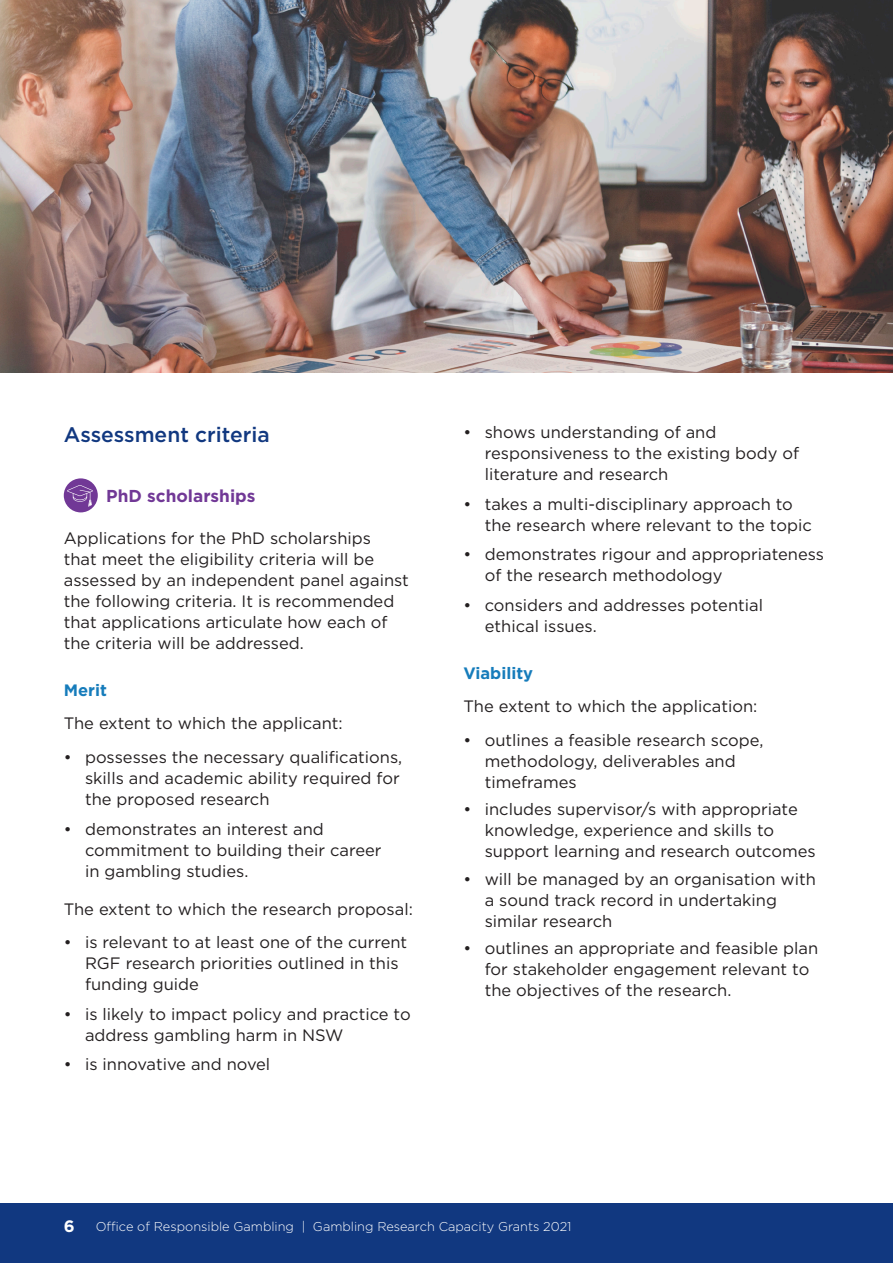
<style>
.page{position:relative;width:893px;height:1263px;background:#fff}
.page>*{position:absolute;margin:0;border:0;box-sizing:border-box;transform-origin:0 0}
.Subheading_1{font:500 21px "Gotham";color:#113880}
.Subheading_2{font:700 17.25px "Gotham";color:#713896}
.Body{font:16.5px/21px "Gotham";color:#231f20}
.Subheading_2_more_sp{font:700 16.5px "Gotham";color:#167cbb}
.t1{font:700 16.5px "Gotham";color:#fff}
.t2{font:300 12.75px "Gotham";color:#fff}
</style>
<div class="page">
<div style="left:0;top:1203px;width:893px;height:60px;background:#113880"></div>
<img style="left:0;top:0;width:893px;height:372px">
<div style="left:64px;top:478px;width:34px;height:34px;background:#713896;border-radius:50%"></div>
<svg style="left:67px;top:485px;width:26px;height:22px"></svg>
<p class="Subheading_1" style="left:64px;top:421px;width:208px">Assessment criteria</p>
<p class="Body" style="left:485px;top:422px;width:316px;text-indent:-21px">• shows understanding of and responsiveness to the existing body of literature and research</p>
<p class="Body" style="left:485px;top:493px;width:328px;text-indent:-21px">• takes a multi-disciplinary approach to the research where relevant to the topic</p>
<p class="Body" style="left:485px;top:544px;width:341px;text-indent:-21px">• demonstrates rigour and appropriateness of the research methodology</p>
<p class="Body" style="left:485px;top:594px;width:280px;text-indent:-21px">• considers and addresses potential ethical issues.</p>
<p class="Subheading_2_more_sp" style="left:463px;top:662px;width:71px">Viability</p>
<p class="Body" style="left:463px;top:695px;width:295px">The extent to which the application:</p>
<p class="Body" style="left:485px;top:729px;width:280px;text-indent:-21px">• outlines a feasible research scope, methodology, deliverables and timeframes</p>
<p class="Body" style="left:485px;top:799px;width:332px;text-indent:-21px">• includes supervisor/s with appropriate knowledge, experience and skills to support learning and research outcomes</p>
<p class="Body" style="left:485px;top:868px;width:333px;text-indent:-21px">• will be managed by an organisation with a sound track record in undertaking similar research</p>
<p class="Body" style="left:485px;top:937px;width:335px;text-indent:-21px">• outlines an appropriate and feasible plan for stakeholder engagement relevant to the objectives of the research.</p>
<p class="Subheading_2" style="left:106px;top:485px;width:151px">PhD scholarships</p>
<p class="Body" style="left:64px;top:527px;width:347px">Applications for the PhD scholarships<br>that meet the eligibility criteria will be assessed by an independent panel against the following criteria. It is recommended that applications articulate how each of the criteria will be addressed.</p>
<p class="Subheading_2_more_sp" style="left:64px;top:679px;width:45px">Merit</p>
<p class="Body" style="left:64px;top:713px;width:280px">The extent to which the applicant:</p>
<p class="Body" style="left:85px;top:746px;width:319px;text-indent:-21px">• possesses the necessary qualifications, skills and academic ability required for the proposed research</p>
<p class="Body" style="left:85px;top:818px;width:298px;text-indent:-21px">• demonstrates an interest and commitment to building their career in gambling studies.</p>
<p class="Body" style="left:64px;top:898px;width:351px">The extent to which the research proposal:</p>
<p class="Body" style="left:85px;top:932px;width:324px;text-indent:-21px">• is relevant to at least one of the current<br>RGF research priorities outlined in this funding guide</p>
<p class="Body" style="left:85px;top:1003px;width:327px;text-indent:-21px">• is likely to impact policy and practice to address gambling harm in NSW</p>
<p class="Body" style="left:64px;top:1054px;width:208px">• is innovative and novel</p>
<p class="t1" style="left:64px;top:1215px;width:12px">6</p>
<p class="t2" style="left:96px;top:1218px;width:477px">Office of Responsible Gambling | Gambling Research Capacity Grants 2021</p>
</div>
